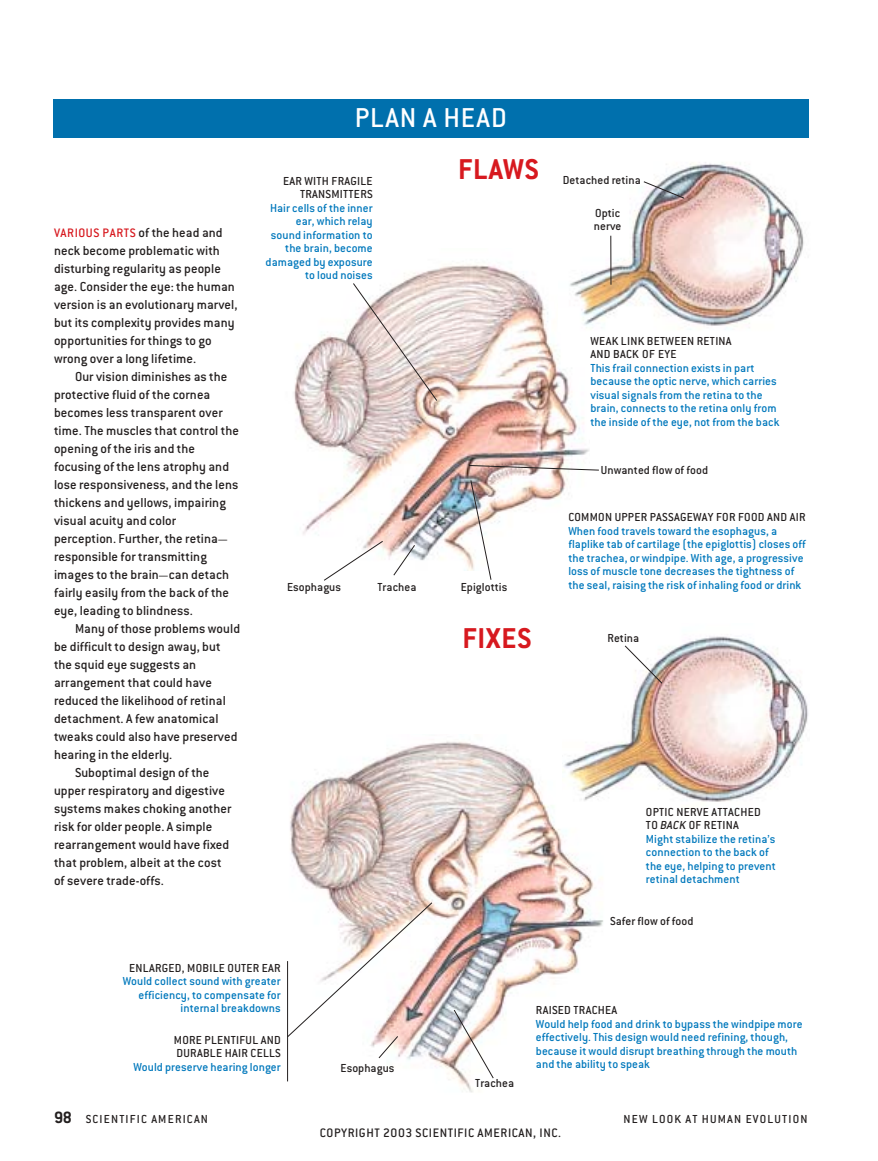
<style>
.page{position:relative;width:878px;height:1161px;background:#fff}
.page>*{position:absolute;margin:0;border:0;box-sizing:border-box;transform-origin:0 0}
.t1{font:700 31.5px "Conduit ITC";letter-spacing:.025em;color:#d7191f}
.t2{font:500 30px "Conduit ITC";letter-spacing:.03em;color:#fff}
.t3{font:500 14.25px/18px "Conduit ITC";letter-spacing:.005em;color:#231f1f}
.t4{font:500 13.5px "Conduit ITC";letter-spacing:.04em;color:#231f1f}
.t5{font:500 13.5px "Conduit ITC";letter-spacing:.04em;color:#d7191f}
.t6{font:500 12.75px/13.5px "Conduit ITC";letter-spacing:.005em;color:#0078bc}
.t7{font:500 12.75px/13.5px "Conduit ITC";letter-spacing:.02em;color:#231f1f}
.t8{font:500 12.75px "Conduit ITC";letter-spacing:.09em;color:#231f1f}
.s1{font-size:14.25px;color:#231f1f}
.s2{font-size:12px}
.s3{color:#231f1f}
.s4{font-style:italic;color:#231f1f}
.s5{font-weight:700;font-size:18px}
</style>
<div class="page">
<img style="left:294px;top:328px;width:295px;height:207px">
<img style="left:658px;top:162px;width:146px;height:168px">
<img style="left:287px;top:780px;width:186px;height:313px">
<img style="left:663px;top:636px;width:145px;height:166px">
<hr style="left:287px;top:961px;width:1px;height:120px;background:#231f1f">
<svg style="left:287px;top:902px;width:36px;height:136px"></svg>
<svg style="left:352px;top:181px;width:333px;height:221px"></svg>
<img style="left:323px;top:465px;width:340px;height:594px">
<svg style="left:453px;top:1009px;width:41px;height:70px"></svg>
<div style="left:53px;top:99px;width:755px;height:39px;background:#0070ad"></div>
<p class="t5" style="left:54px;top:228px;width:170px">VARIOUS PARTS <span class="s1">of the head and</span></p>
<p class="t3" style="left:54px;top:243px;width:185px">neck become problematic with disturbing regularity as people age. Consider the eye: the human version is an evolutionary marvel, but its complexity provides many opportunities for things to go wrong over a long lifetime.</p>
<p class="t3" style="left:54px;top:369px;width:186px;text-indent:21px">Our vision diminishes as the protective fluid of the cornea becomes less transparent over time. The muscles that control the opening of the iris and the focusing of the lens atrophy and lose responsiveness, and the lens thickens and yellows, impairing visual acuity and color perception. Further, the retina<span class="s2">— </span>responsible for transmitting images to the brain<span class="s2">—</span>can detach fairly easily from the back of the eye, leading to blindness.</p>
<p class="t3" style="left:75px;top:621px;width:166px">Many of those problems would</p>
<p class="t3" style="left:54px;top:639px;width:168px">be difficult to design away, but</p>
<p class="t3" style="left:54px;top:657px;width:144px">the squid eye suggests an</p>
<p class="t3" style="left:54px;top:675px;width:159px">arrangement that could have</p>
<p class="t3" style="left:54px;top:693px;width:173px">reduced the likelihood of retinal</p>
<p class="t3" style="left:54px;top:711px;width:166px">detachment. A few anatomical</p>
<p class="t3" style="left:54px;top:729px;width:185px">tweaks could also have preserved</p>
<p class="t3" style="left:54px;top:747px;width:120px">hearing in the elderly.</p>
<p class="t3" style="left:75px;top:765px;width:136px">Suboptimal design of the</p>
<p class="t3" style="left:54px;top:783px;width:172px">upper respiratory and digestive</p>
<p class="t3" style="left:54px;top:801px;width:179px">systems makes choking another</p>
<p class="t3" style="left:54px;top:819px;width:160px">risk for older people. A simple</p>
<p class="t3" style="left:54px;top:837px;width:177px">rearrangement would have fixed</p>
<p class="t3" style="left:54px;top:855px;width:169px">that problem, albeit at the cost</p>
<p class="t3" style="left:54px;top:873px;width:111px">of severe trade-offs.</p>
<h2 class="t2" style="left:355px;top:108px;width:153px">PLAN A HEAD</h2>
<p class="t7" style="left:283px;top:175px;width:91px;text-align:right">EAR WITH FRAGILE<br>TRANSMITTERS</p>
<p class="t6" style="left:265px;top:202px;width:109px;text-align:right">Hair cells of the inner ear, which relay sound information to the brain, become damaged by exposure to loud noises</p>
<h1 class="t1" style="left:458px;top:158px;width:82px">FLAWS</h1>
<p class="t7" style="left:287px;top:581px;width:55px">Esophagus</p>
<p class="t7" style="left:377px;top:581px;width:40px">Trachea</p>
<p class="t7" style="left:461px;top:581px;width:48px">Epiglottis</p>
<h1 class="t1" style="left:462px;top:628px;width:70px">FIXES</h1>
<p class="t7" style="left:562px;top:175px;width:80px">Detached retina</p>
<p class="t7" style="left:593px;top:207px;width:29px">Optic nerve</p>
<p class="t7" style="left:590px;top:335px;width:143px">WEAK LINK BETWEEN RETINA<br>AND BACK OF EYE</p>
<p class="t6" style="left:590px;top:362px;width:190px">This frail connection exists in part because the optic nerve, which carries visual signals from the retina to the brain, connects to the retina only from the inside of the eye, not from the back</p>
<p class="t7" style="left:601px;top:464px;width:109px">Unwanted flow of food</p>
<p class="t7" style="left:568px;top:512px;width:239px">COMMON UPPER PASSAGEWAY FOR FOOD AND AIR</p>
<p class="t6" style="left:568px;top:525px;width:239px">When food travels toward the esophagus, a flaplike tab of cartilage (the epiglottis) closes off the trachea, or windpipe. With age, a progressive loss of muscle tone decreases the tightness of the seal, raising the risk of inhaling food or drink</p>
<p class="t7" style="left:607px;top:633px;width:33px">Retina</p>
<p class="t6" style="left:646px;top:806px;width:131px"><span class="s3">OPTIC NERVE ATTACHED<br>TO</span> <span class="s4">BACK</span> <span class="s3">OF RETINA<br></span>Might stabilize the retina’s connection to the back of the eye, helping to prevent retinal detachment</p>
<p class="t7" style="left:610px;top:916px;width:85px">Safer flow of food</p>
<p class="t7" style="left:129px;top:962px;width:153px">ENLARGED, MOBILE OUTER EAR</p>
<p class="t6" style="left:123px;top:976px;width:159px;text-align:right">Would collect sound with greater efficiency, to compensate for internal breakdowns</p>
<p class="t7" style="left:174px;top:1035px;width:108px">MORE PLENTIFUL AND<br>DURABLE HAIR CELLS</p>
<p class="t6" style="left:133px;top:1062px;width:149px">Would preserve hearing longer</p>
<p class="t7" style="left:340px;top:1062px;width:55px">Esophagus</p>
<p class="t7" style="left:475px;top:1078px;width:40px">Trachea</p>
<p class="t7" style="left:536px;top:1005px;width:83px">RAISED TRACHEA</p>
<p class="t6" style="left:536px;top:1018px;width:268px">Would help food and drink to bypass the windpipe more effectively. This design would need refining, though, because it would disrupt breathing through the mouth and the ability to speak</p>
<p class="t8" style="left:54px;top:1114px;width:155px"><span class="s5">98</span> SCIENTIFIC AMERICAN</p>
<p class="t8" style="left:623px;top:1114px;width:185px">NEW LOOK AT HUMAN EVOLUTION</p>
<p class="t4" style="left:320px;top:1128px;width:243px">COPYRIGHT 2003 SCIENTIFIC AMERICAN, INC.</p>
</div>
